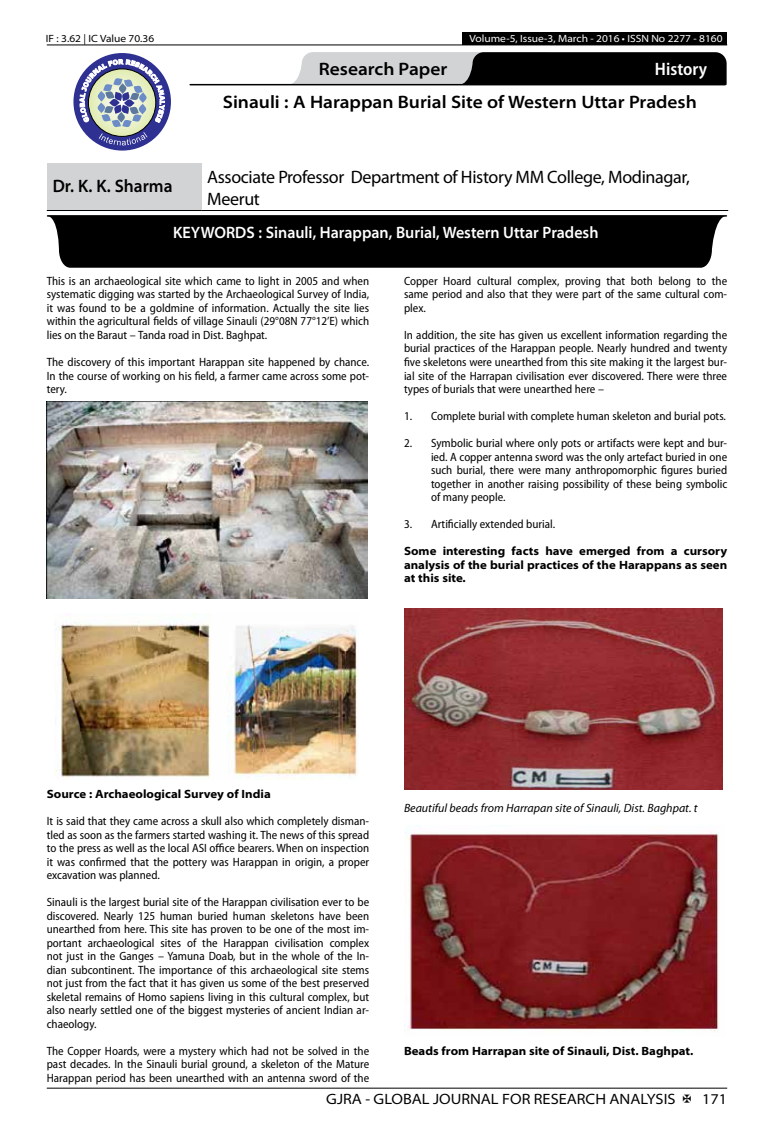
<style>
.page{position:relative;width:774px;height:1136px;background:#fff}
.page>*{position:absolute;margin:0;border:0;box-sizing:border-box;transform-origin:0 0}
.t1{font:18px/21.6px "Myriad Pro";letter-spacing:-.02em;color:#000}
.t2{font:600 semi-expanded 18px "Myriad Pro";color:#000}
.t3{font:600 semi-expanded 18px "Myriad Pro";color:#000;scale:.9 1}
.t4{font:600 semi-condensed 18px "Myriad Pro";color:#fff}
.t5{font:600 semi-expanded 16.5px "Myriad Pro";color:#fff;scale:.9 1}
.t6{font:semi-expanded 15px "Myriad Pro";color:#000}
.t7{font:semi-condensed 12px/13.5px "Myriad Pro";color:#000;text-align:justify}
.t8{font:700 semi-expanded 12px/13.5px "Myriad Pro";color:#000;text-align:justify}
.t9{font:italic 12px "Myriad Pro";color:#000}
.t10{font:semi-expanded 10.5px "Myriad Pro";color:#fff}
.t11{font:semi-expanded 10.5px "Myriad Pro";color:#000}
</style>
<div class="page">
<hr style="left:47px;top:1087px;width:680px;height:1px;background:#000">
<div style="left:462px;top:32px;width:265px;height:13px;background:#000"></div>
<hr style="left:47px;top:45px;width:680px;height:1px;background:#000">
<svg style="left:288px;top:52px;width:439px;height:33px"></svg>
<hr style="left:190px;top:84px;width:535px;height:1px;background:#000">
<div style="left:73px;top:53px;width:98px;height:97px;background:#2e3092;border-radius:50%"></div>
<svg style="left:80px;top:59px;width:85px;height:86px"></svg>
<div style="left:47px;top:163px;width:154px;height:47px;background:#d1d3d4"></div>
<hr style="left:47px;top:210px;width:154px;height:1px;background:#000">
<hr style="left:201px;top:210px;width:527px;height:1px;background:#000">
<hr style="left:48px;top:215px;width:678px;height:2px;background:#000">
<div style="left:47px;top:216px;width:679px;height:52px;background:#000"></div>
<img style="left:47px;top:402px;width:320px;height:196px">
<img style="left:55px;top:614px;width:304px;height:165px">
<img style="left:404px;top:608px;width:319px;height:181px">
<img style="left:404px;top:825px;width:315px;height:207px">
<p class="t11" style="left:46px;top:32px;width:110px">IF : 3.62 | IC Value 70.36</p>
<p class="t10" style="left:469px;top:32px;width:255px">Volume-5, Issue-3, March - 2016 • ISSN No 2277 - 8160</p>
<h1 class="t2" style="left:319px;top:59px;width:130px">Research Paper</h1>
<h1 class="t4" style="left:655px;top:59px;width:54px">History</h1>
<h1 class="t2" style="left:223px;top:92px;width:475px">Sinauli : A Harappan Burial Site of Western Uttar Pradesh</h1>
<h1 class="t3" style="left:53px;top:176px;width:135px">Dr. K. K. Sharma</h1>
<h1 class="t1" style="left:207px;top:166px;width:484px">Associate Professor Department of History MM College, Modinagar,<br>Meerut</h1>
<h2 class="t5" style="left:173px;top:223px;width:474px">KEYWORDS : Sinauli, Harappan, Burial, Western Uttar Pradesh</h2>
<p class="t7" style="left:47px;top:274px;width:324px">This is an archaeological site which came to light in 2005 and when systematic digging was started by the Archaeological Survey of India, it was found to be a goldmine of information. Actually the site lies within the agricultural fields of village Sinauli (29°08N 77°12’E) which lies on the Baraut – Tanda road in Dist. Baghpat.</p>
<p class="t7" style="left:47px;top:355px;width:324px">The discovery of this important Harappan site happened by chance.<br>In the course of working on his field, a farmer came across some pot&shy;tery.</p>
<p class="t7" style="left:404px;top:274px;width:325px">Copper Hoard cultural complex, proving that both belong to the same period and also that they were part of the same cultural com&shy;plex.</p>
<p class="t7" style="left:404px;top:328px;width:325px">In addition, the site has given us excellent information regarding the burial practices of the Harappan people. Nearly hundred and twenty five skeletons were unearthed from this site making it the largest bur&shy;ial site of the Harrapan civilisation ever discovered. There were three types of burials that were unearthed here –</p>
<p class="t7" style="left:404px;top:409px;width:323px">1. Complete burial with complete human skeleton and burial pots.</p>
<p class="t7" style="left:431px;top:436px;width:298px;text-indent:-27px">2. Symbolic burial where only pots or artifacts were kept and bur&shy;ied. A copper antenna sword was the only artefact buried in one such burial, there were many anthropomorphic figures buried together in another raising possibility of these being symbolic of many people.</p>
<p class="t7" style="left:404px;top:517px;width:153px">3. Artificially extended burial.</p>
<p class="t8" style="left:404px;top:544px;width:325px">Some interesting facts have emerged from a cursory analysis of the burial practices of the Harappans as seen at this site.</p>
<p class="t8" style="left:47px;top:787px;width:225px">Source : Archaeological Survey of India</p>
<p class="t7" style="left:47px;top:814px;width:324px">It is said that they came across a skull also which completely disman&shy;tled as soon as the farmers started washing it. The news of this spread to the press as well as the local ASI office bearers. When on inspection it was confirmed that the pottery was Harappan in origin, a proper excavation was planned.</p>
<p class="t7" style="left:47px;top:895px;width:324px">Sinauli is the largest burial site of the Harappan civilisation ever to be discovered. Nearly 125 human buried human skeletons have been unearthed from here. This site has proven to be one of the most im&shy;portant archaeological sites of the Harappan civilisation complex not just in the Ganges – Yamuna Doab, but in the whole of the In&shy;dian subcontinent. The importance of this archaeological site stems not just from the fact that it has given us some of the best preserved skeletal remains of Homo sapiens living in this cultural complex, but also nearly settled one of the biggest mysteries of ancient Indian ar&shy;chaeology.</p>
<p class="t7" style="left:47px;top:1044px;width:324px">The Copper Hoards, were a mystery which had not be solved in the past decades. In the Sinauli burial ground, a skeleton of the Mature Harappan period has been unearthed with an antenna sword of the</p>
<p class="t9" style="left:404px;top:801px;width:295px">Beautiful beads from Harrapan site of Sinauli, Dist. Baghpat. t</p>
<p class="t8" style="left:404px;top:1044px;width:291px">Beads from Harrapan site of Sinauli, Dist. Baghpat.</p>
<p class="t6" style="left:326px;top:1090px;width:351px">GJRA - GLOBAL JOURNAL FOR RESEARCH ANALYSIS</p>
<p class="t6" style="left:702px;top:1090px;width:27px">171</p>
</div>
